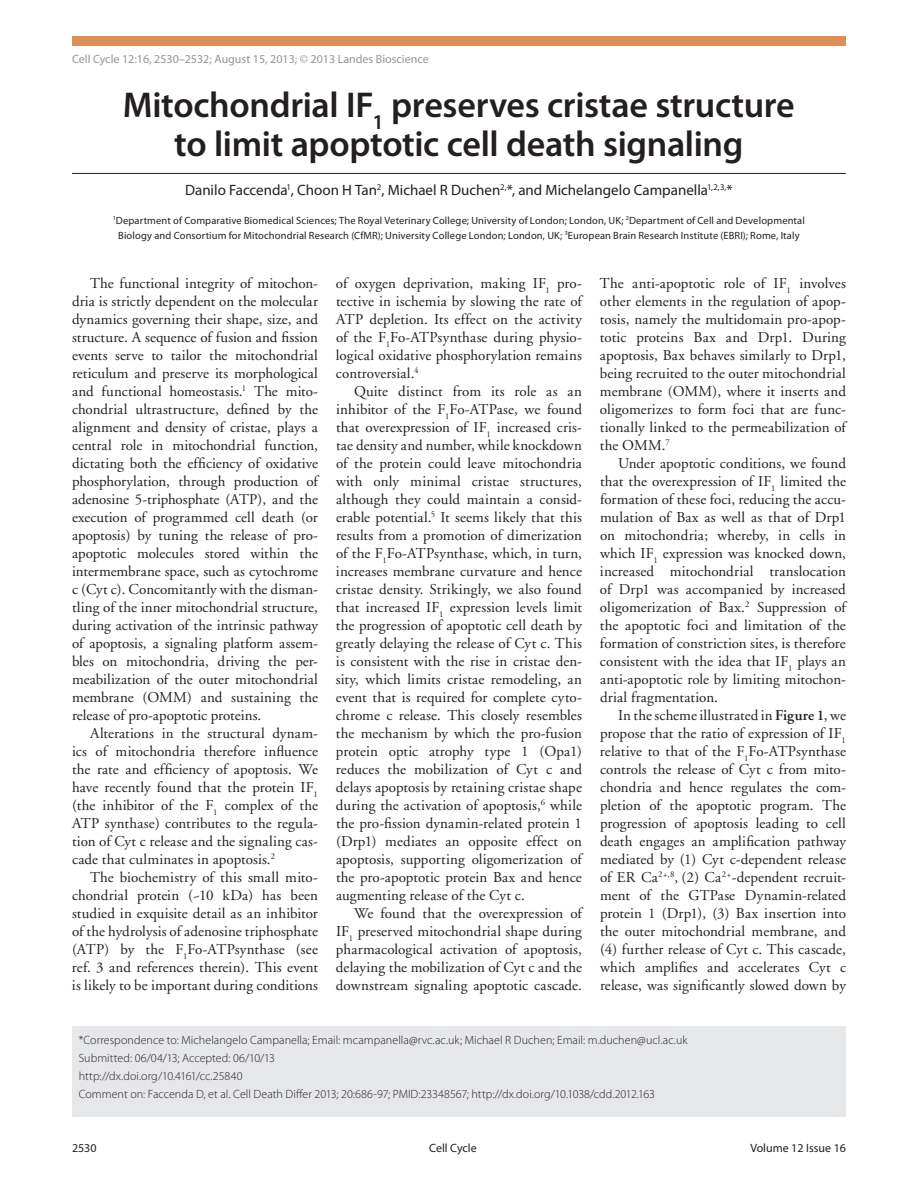
<style>
.page{position:relative;width:918px;height:1188px;background:#fff}
.page>*{position:absolute;margin:0;border:0;box-sizing:border-box;transform-origin:0 0}
.t1{font:600 36px/39px "Myriad Pro";letter-spacing:-.01em;color:#231f20;text-align:center}
.t2{font:15px/18px "Adobe Garamond";letter-spacing:.005em;color:#231f20;text-align:justify}
.t3{font:15px "Myriad Pro";color:#231f20}
.t4{font:300 12px/18px "Myriad Pro";letter-spacing:.005em;color:#231f20}
.t5{font:12px "Myriad Pro";color:#939598}
.t6{font:12px "Myriad Pro";color:#231f20}
.t7{font:10.5px/15px "Myriad Pro";letter-spacing:.015em;color:#231f20;text-align:center}
.s1{font-weight:600}
</style>
<div class="page">
<div style="left:72px;top:36px;width:774px;height:10px;background:#df8e57"></div>
<div style="left:72px;top:1026px;width:774px;height:91px;background:#e6e7e9"></div>
<hr style="left:72px;top:173px;width:774px;height:1px;background:#231f20">
<p class="t5" style="left:72px;top:52px;width:358px">Cell Cycle 12:16, 2530–2532; August 15, 2013; © 2013 Landes Bioscience</p>
<h1 class="t1" style="left:123px;top:85px;width:673px">Mitochondrial IF<sub>1</sub> preserves cristae structure to limit apoptotic cell death signaling</h1>
<p class="t3" style="left:185px;top:181px;width:549px">Danilo Faccenda<sup>1</sup>, Choon H Tan<sup>2</sup>, Michael R Duchen<sup>2,</sup>*, and Michelangelo Campanella<sup>1,2,3,</sup>*</p>
<p class="t7" style="left:113px;top:212px;width:694px"><sup>1</sup>Department of Comparative Biomedical Sciences; The Royal Veterinary College; University of London; London, UK; <sup>2</sup>Department of Cell and Developmental<br>Biology and Consortium for Mitochondrial Research (CfMR); University College London; London, UK; <sup>3</sup>European Brain Research Institute (EBRI); Rome, Italy</p>
<p class="t2" style="left:72px;top:275px;width:248px;text-indent:18px">The functional integrity of mitochon&shy;dria is strictly dependent on the molecular dynamics governing their shape, size, and structure. A sequence of fusion and fission events serve to tailor the mitochondrial reticulum and preserve its morphological and functional homeostasis.<sup>1</sup> The mito&shy;chondrial ultrastructure, defined by the alignment and density of cristae, plays a central role in mitochondrial function, dictating both the efficiency of oxidative phosphorylation, through production of adenosine 5-triphosphate (ATP), and the execution of programmed cell death (or apoptosis) by tuning the release of pro&shy;apoptotic molecules stored within the intermembrane space, such as cytochrome c (Cyt c). Concomitantly with the disman&shy;tling of the inner mitochondrial structure, during activation of the intrinsic pathway of apoptosis, a signaling platform assem&shy;bles on mitochondria, driving the per&shy;meabilization of the outer mitochondrial membrane (OMM) and sustaining the release of pro-apoptotic proteins.</p>
<p class="t2" style="left:72px;top:725px;width:248px;text-indent:18px">Alterations in the structural dynam&shy;ics of mitochondria therefore influence the rate and efficiency of apoptosis. We have recently found that the protein IF<sub>1 </sub>(the inhibitor of the F<sub>1</sub> complex of the ATP synthase) contributes to the regula&shy;tion of Cyt c release and the signaling cas&shy;cade that culminates in apoptosis.<sup>2</sup></p>
<p class="t2" style="left:72px;top:869px;width:248px;text-indent:18px">The biochemistry of this small mito&shy;chondrial protein (~10 kDa) has been studied in exquisite detail as an inhibitor of the hydrolysis of adenosine triphosphate (ATP) by the F<sub>1</sub>Fo-ATPsynthase (see ref. 3 and references therein). This event is likely to be important during conditions</p>
<p class="t2" style="left:336px;top:275px;width:248px">of oxygen deprivation, making IF<sub>1</sub> pro&shy;tective in ischemia by slowing the rate of ATP depletion. Its effect on the activity of the F<sub>1</sub>Fo-ATPsynthase during physio&shy;logical oxidative phosphorylation remains controversial.<sup>4</sup></p>
<p class="t2" style="left:336px;top:383px;width:248px;text-indent:18px">Quite distinct from its role as an inhibitor of the F<sub>1</sub>Fo-ATPase, we found that overexpression of IF<sub>1</sub> increased cris&shy;tae density and number, while knockdown of the protein could leave mitochondria with only minimal cristae structures, although they could maintain a consid&shy;erable potential.<sup>5</sup> It seems likely that this results from a promotion of dimerization of the F<sub>1</sub>Fo-ATPsynthase, which, in turn, increases membrane curvature and hence cristae density. Strikingly, we also found that increased IF<sub>1</sub> expression levels limit the progression of apoptotic cell death by greatly delaying the release of Cyt c. This is consistent with the rise in cristae den&shy;sity, which limits cristae remodeling, an event that is required for complete cyto&shy;chrome c release. This closely resembles the mechanism by which the pro-fusion protein optic atrophy type 1 (Opa1) reduces the mobilization of Cyt c and delays apoptosis by retaining cristae shape during the activation of apoptosis,<sup>6</sup> while the pro-fission dynamin-related protein 1 (Drp1) mediates an opposite effect on apoptosis, supporting oligomerization of the pro-apoptotic protein Bax and hence augmenting release of the Cyt c.</p>
<p class="t2" style="left:336px;top:905px;width:247px;text-indent:18px">We found that the overexpression of IF<sub>1</sub> preserved mitochondrial shape during pharmacological activation of apoptosis, delaying the mobilization of Cyt c and the downstream signaling apoptotic cascade.</p>
<p class="t2" style="left:600px;top:275px;width:247px">The anti-apoptotic role of IF<sub>1</sub> involves other elements in the regulation of apop&shy;tosis, namely the multidomain pro-apop&shy;totic proteins Bax and Drp1. During apoptosis, Bax behaves similarly to Drp1, being recruited to the outer mitochondrial membrane (OMM), where it inserts and oligomerizes to form foci that are func&shy;tionally linked to the permeabilization of the OMM.<sup>7</sup></p>
<p class="t2" style="left:600px;top:455px;width:248px;text-indent:18px">Under apoptotic conditions, we found that the overexpression of IF<sub>1</sub> limited the formation of these foci, reducing the accu&shy;mulation of Bax as well as that of Drp1 on mitochondria; whereby, in cells in which IF<sub>1</sub> expression was knocked down, increased mitochondrial translocation of Drp1 was accompanied by increased oligomerization of Bax.<sup>2</sup> Suppression of the apoptotic foci and limitation of the formation of constriction sites, is therefore consistent with the idea that IF<sub>1</sub> plays an anti-apoptotic role by limiting mitochon&shy;drial fragmentation.</p>
<p class="t2" style="left:600px;top:707px;width:248px;text-indent:18px">In the scheme illustrated in <span class="s1">Figure 1</span>, we propose that the ratio of expression of IF<sub>1 </sub>relative to that of the F<sub>1</sub>Fo-ATPsynthase controls the release of Cyt c from mito&shy;chondria and hence regulates the com&shy;pletion of the apoptotic program. The progression of apoptosis leading to cell death engages an amplification pathway mediated by (1) Cyt c-dependent release of ER Ca<sup>2+,8</sup>, (2) Ca<sup>2+</sup>-dependent recruit&shy;ment of the GTPase Dynamin-related protein 1 (Drp1), (3) Bax insertion into the outer mitochondrial membrane, and (4) further release of Cyt c. This cascade, which amplifies and accelerates Cyt c release, was significantly slowed down by</p>
<p class="t4" style="left:79px;top:1031px;width:610px">*Correspondence to: Michelangelo Campanella; Email: mcampanella@rvc.ac.uk; Michael R Duchen; Email: m.duchen@ucl.ac.uk Submitted: 06/04/13; Accepted: 06/10/13<br>http://dx.doi.org/10.4161/cc.25840<br>Comment on: Faccenda D, et al. Cell Death Differ 2013; 20:686-97; PMID:23348567; http://dx.doi.org/10.1038/cdd.2012.163</p>
<p class="t6" style="left:72px;top:1141px;width:26px">2530</p>
<p class="t6" style="left:429px;top:1141px;width:49px">Cell Cycle</p>
<p class="t6" style="left:750px;top:1141px;width:97px">Volume 12 Issue 16</p>
</div>
